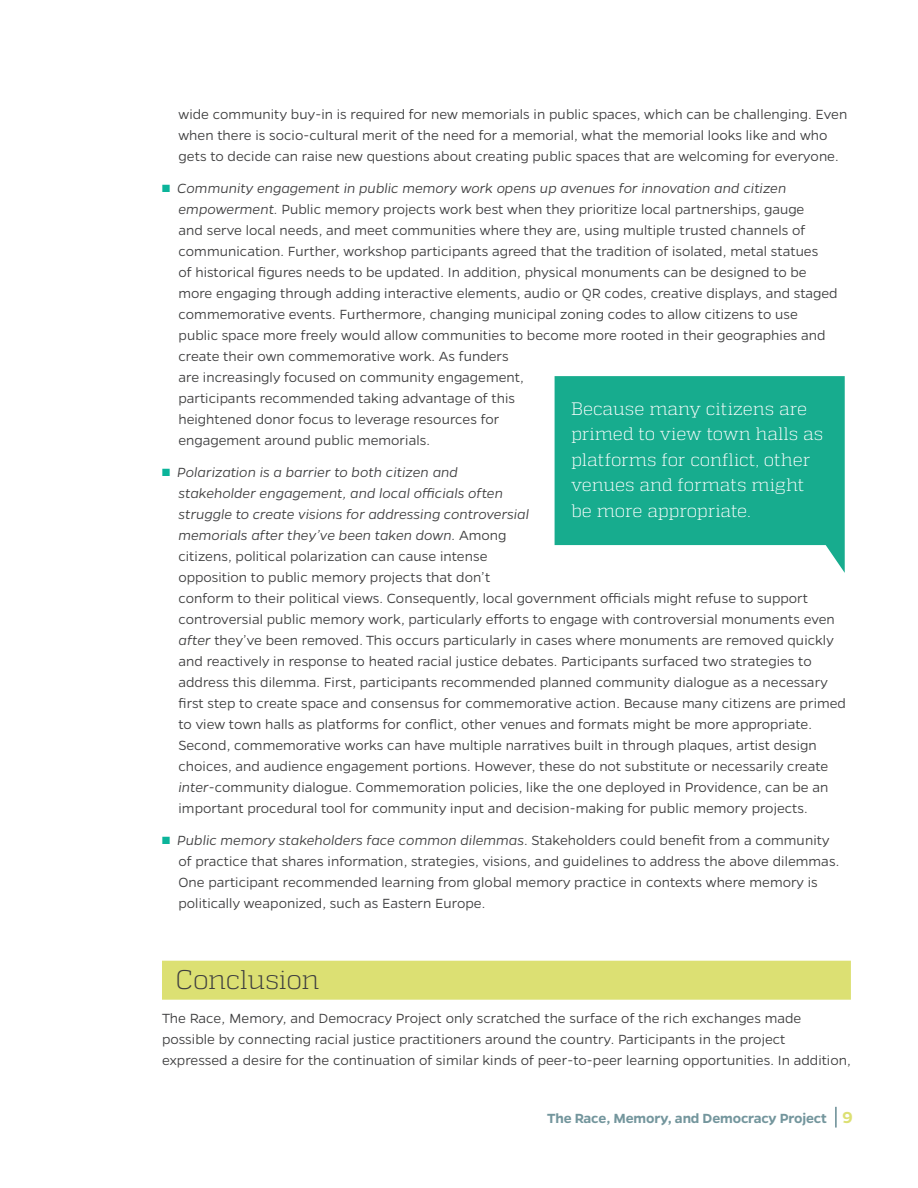
<style>
.page{position:relative;width:918px;height:1188px;background:#fff}
.page>*{position:absolute;margin:0;border:0;box-sizing:border-box;transform-origin:0 0}
.t1{font:300 27px "Quadon";letter-spacing:-.015em;color:#3e3e3f}
.t2{font:300 18px/25.5px "Quadon";letter-spacing:-.005em;color:#fff}
.t3{font:300 15px/21px "Gentona";color:#3e3e3f}
.t4{font:600 15px "Gentona";letter-spacing:-.01em;color:#74969d}
.s1{color:#0bb49a}
.s2{font-style:italic}
.s3{font-size:18px;color:#dce073}
.s4{font-size:18px;color:#fff}
</style>
<div class="page">
<hr style="left:835px;top:1107px;width:2px;height:21px;background:#668b93">
<div style="left:162px;top:961px;width:689px;height:39px;background:#dce073"></div>
<svg style="left:555px;top:376px;width:290px;height:197px;background:#36b79d"></svg>
<p class="t3" style="left:178px;top:104px;width:670px">wide community buy-in is required for new memorials in public spaces, which can be challenging. Even when there is socio-cultural merit of the need for a memorial, what the memorial looks like and who gets to decide can raise new questions about creating public spaces that are welcoming for everyone.</p>
<p class="t3" style="left:178px;top:178px;width:661px;text-indent:-16px"><span class="s1">■</span> <span class="s2">Community engagement in public memory work opens up avenues for innovation and citizen empowerment.</span> Public memory projects work best when they prioritize local partnerships, gauge<br>and serve local needs, and meet communities where they are, using multiple trusted channels of communication. Further, workshop participants agreed that the tradition of isolated, metal statues<br>of historical figures needs to be updated. In addition, physical monuments can be designed to be more engaging through adding interactive elements, audio or QR codes, creative displays, and staged commemorative events. Furthermore, changing municipal zoning codes to allow citizens to use public space more freely would allow communities to become more rooted in their geographies and create their own commemorative work. As funders<br>are increasingly focused on community engagement,<br>participants recommended taking advantage of this<br>heightened donor focus to leverage resources for<br>engagement around public memorials.</p>
<p class="t3" style="left:178px;top:462px;width:669px;text-indent:-16px"><span class="s1">■</span> <span class="s2">Polarization is a barrier to both citizen and<br>stakeholder engagement, and local officials often<br>struggle to create visions for addressing controversial<br>memorials after they’ve been taken down.</span> Among<br>citizens, political polarization can cause intense<br>opposition to public memory projects that don’t<br>conform to their political views. Consequently, local government officials might refuse to support controversial public memory work, particularly efforts to engage with controversial monuments even <span class="s2">after</span> they’ve been removed. This occurs particularly in cases where monuments are removed quickly and reactively in response to heated racial justice debates. Participants surfaced two strategies to address this dilemma. First, participants recommended planned community dialogue as a necessary first step to create space and consensus for commemorative action. Because many citizens are primed to view town halls as platforms for conflict, other venues and formats might be more appropriate.<br>Second, commemorative works can have multiple narratives built in through plaques, artist design choices, and audience engagement portions. However, these do not substitute or necessarily create <span class="s2">inter</span>-community dialogue. Commemoration policies, like the one deployed in Providence, can be an important procedural tool for community input and decision-making for public memory projects.</p>
<p class="t3" style="left:178px;top:829px;width:662px;text-indent:-16px"><span class="s1">■</span> <span class="s2">Public memory stakeholders face common dilemmas</span>. Stakeholders could benefit from a community of practice that shares information, strategies, visions, and guidelines to address the above dilemmas.<br>One participant recommended learning from global memory practice in contexts where memory is politically weaponized, such as Eastern Europe.</p>
<p class="t2" style="left:571px;top:396px;width:254px">Because many citizens are primed to view town halls as platforms for conflict, other venues and formats might be more appropriate.</p>
<h1 class="t1" style="left:176px;top:964px;width:145px">Conclusion</h1>
<p class="t3" style="left:162px;top:1008px;width:690px">The Race, Memory, and Democracy Project only scratched the surface of the rich exchanges made possible by connecting racial justice practitioners around the country. Participants in the project expressed a desire for the continuation of similar kinds of peer-to-peer learning opportunities. In addition,</p>
<p class="t4" style="left:547px;top:1109px;width:318px">The Race, Memory, and Democracy Project <span class="s3">9</span><span class="s4">0</span></p>
</div>
